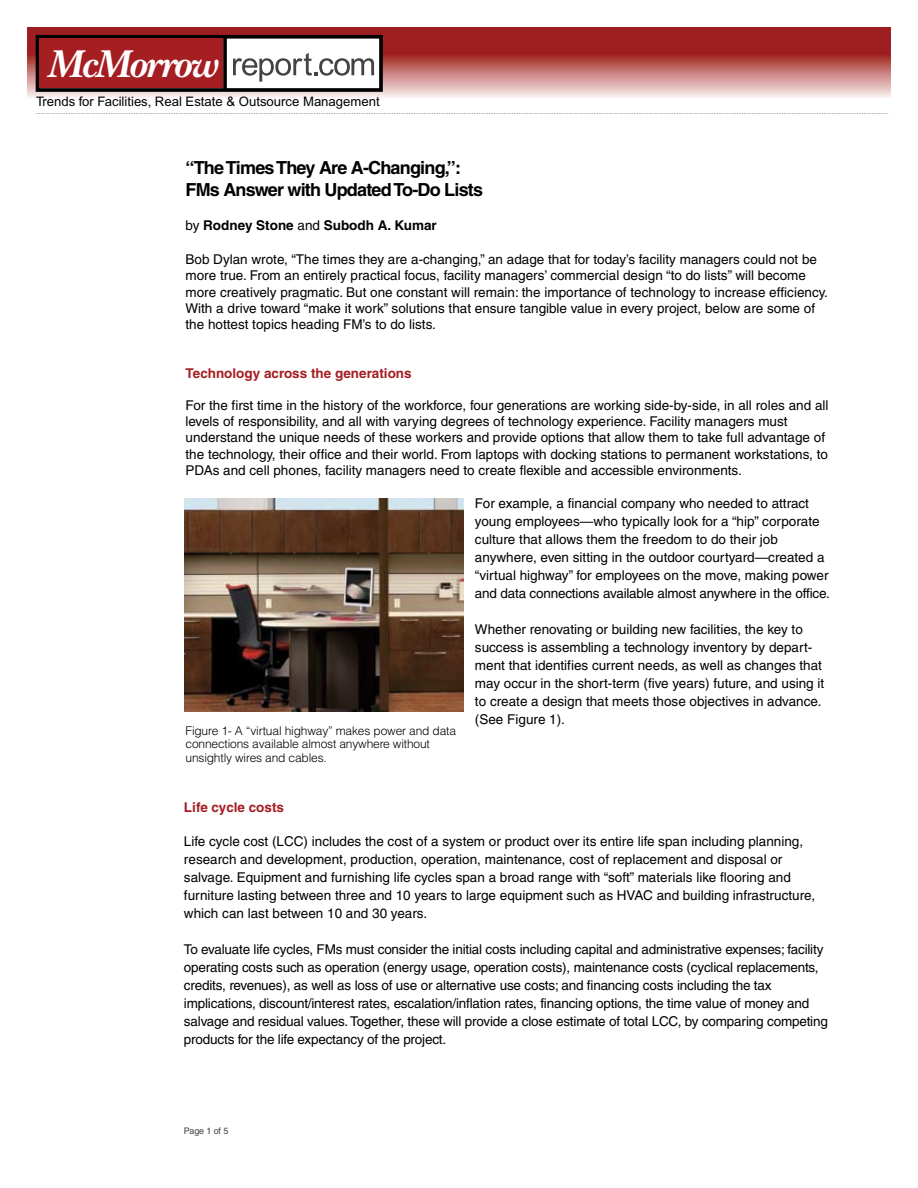
<style>
.page{position:relative;width:918px;height:1188px;background:#fff}
.page>*{position:absolute;margin:0;border:0;box-sizing:border-box;transform-origin:0 0}
.t1{font:italic 700 40.5px "New Baskerville";letter-spacing:-.045em;color:#fff}
.t2{font:700 18px/21.6px "Helvetica";letter-spacing:-.045em;color:#000}
.t3{font:13.5px/18px "Helvetica";color:#000}
.t4{font:700 13.5px "Helvetica";color:#a51e22}
.t5{font:700 13.5px "Helvetica";color:#000}
.t6{font:13.2px "Arial";color:#000}
.t7{font:300 12px/13.5px "Helvetica";letter-spacing:-.015em;color:#000}
.t8{font:9px "Helvetica Neue";color:#8f9194}
.t9{font:9px "Helvetica";letter-spacing:-.015em;color:#404040}
.s1{font-weight:400}
</style>
<div class="page">
<svg style="left:27px;top:27px;width:864px;height:71px;background:#bc6463"></svg>
<div style="left:38px;top:37px;width:343px;height:53px;background:#fff"></div>
<div style="left:36px;top:35px;width:347px;height:57px;border:4px solid #000"></div>
<svg style="left:223px;top:36px;width:4px;height:54px"></svg>
<div style="left:40px;top:39px;width:183px;height:49px;background:#a51e22"></div>
<svg style="left:233px;top:53px;width:141px;height:29px"></svg>
<img style="left:184px;top:499px;width:279px;height:212px">
<h1 class="t1" style="left:47px;top:40px;width:172px">McMorrow</h1>
<p class="t6" style="left:36px;top:94px;width:345px">Trends for Facilities, Real Estate &amp; Outsource Management</p>
<p class="t8" style="left:36px;top:106px;width:855px">.....................................................................................................................................................................................................................................................................................................................................................</p>
<h2 class="t2" style="left:185px;top:157px;width:299px">“The Times They Are A-Changing,”:<br>FMs Answer with Updated To-Do Lists</h2>
<p class="t5" style="left:185px;top:217px;width:253px"><span class="s1">by</span> Rodney Stone <span class="s1">and</span> Subodh A. Kumar</p>
<p class="t3" style="left:185px;top:251px;width:644px;line-height:16.2px">Bob Dylan wrote, “The times they are a-changing,” an adage that for today’s facility managers could not be more true. From an entirely practical focus, facility managers’ commercial design “to do lists” will become more creatively pragmatic. But one constant will remain: the importance of technology to increase efficiency.<br>With a drive toward “make it work” solutions that ensure tangible value in every project, below are some of the hottest topics heading FM’s to do lists.</p>
<p class="t4" style="left:185px;top:365px;width:228px">Technology across the generations</p>
<p class="t3" style="left:185px;top:397px;width:645px;line-height:16.2px">For the first time in the history of the workforce, four generations are working side-by-side, in all roles and all levels of responsibility, and all with varying degrees of technology experience. Facility managers must understand the unique needs of these workers and provide options that allow them to take full advantage of the technology, their office and their world. From laptops with docking stations to permanent workstations, to PDAs and cell phones, facility managers need to create flexible and accessible environments.</p>
<p class="t3" style="left:475px;top:494px;width:357px">For example, a financial company who needed to attract young employees—who typically look for a “hip” corporate culture that allows them the freedom to do their job anywhere, even sitting in the outdoor courtyard—created a “virtual highway” for employees on the move, making power and data connections available almost anywhere in the office.</p>
<p class="t3" style="left:475px;top:620px;width:351px">Whether renovating or building new facilities, the key to success is assembling a technology inventory by depart&shy;ment that identifies current needs, as well as changes that may occur in the short-term (five years) future, and using it to create a design that meets those objectives in advance. (See Figure 1).</p>
<p class="t7" style="left:185px;top:724px;width:272px">Figure 1- A “virtual highway” makes power and data connections available almost anywhere without unsightly wires and cables.</p>
<p class="t4" style="left:184px;top:799px;width:102px">Life cycle costs</p>
<p class="t3" style="left:184px;top:833px;width:633px">Life cycle cost (LCC) includes the cost of a system or product over its entire life span including planning, research and development, production, operation, maintenance, cost of replacement and disposal or salvage. Equipment and furnishing life cycles span a broad range with “soft” materials like flooring and furniture lasting between three and 10 years to large equipment such as HVAC and building infrastructure, which can last between 10 and 30 years.</p>
<p class="t3" style="left:184px;top:941px;width:645px">To evaluate life cycles, FMs must consider the initial costs including capital and administrative expenses; facility operating costs such as operation (energy usage, operation costs), maintenance costs (cyclical replacements, credits, revenues), as well as loss of use or alternative use costs; and financing costs including the tax implications, discount/interest rates, escalation/inflation rates, financing options, the time value of money and salvage and residual values. Together, these will provide a close estimate of total LCC, by comparing competing products for the life expectancy of the project.</p>
<p class="t9" style="left:184px;top:1126px;width:46px">Page 1 of 5</p>
</div>
